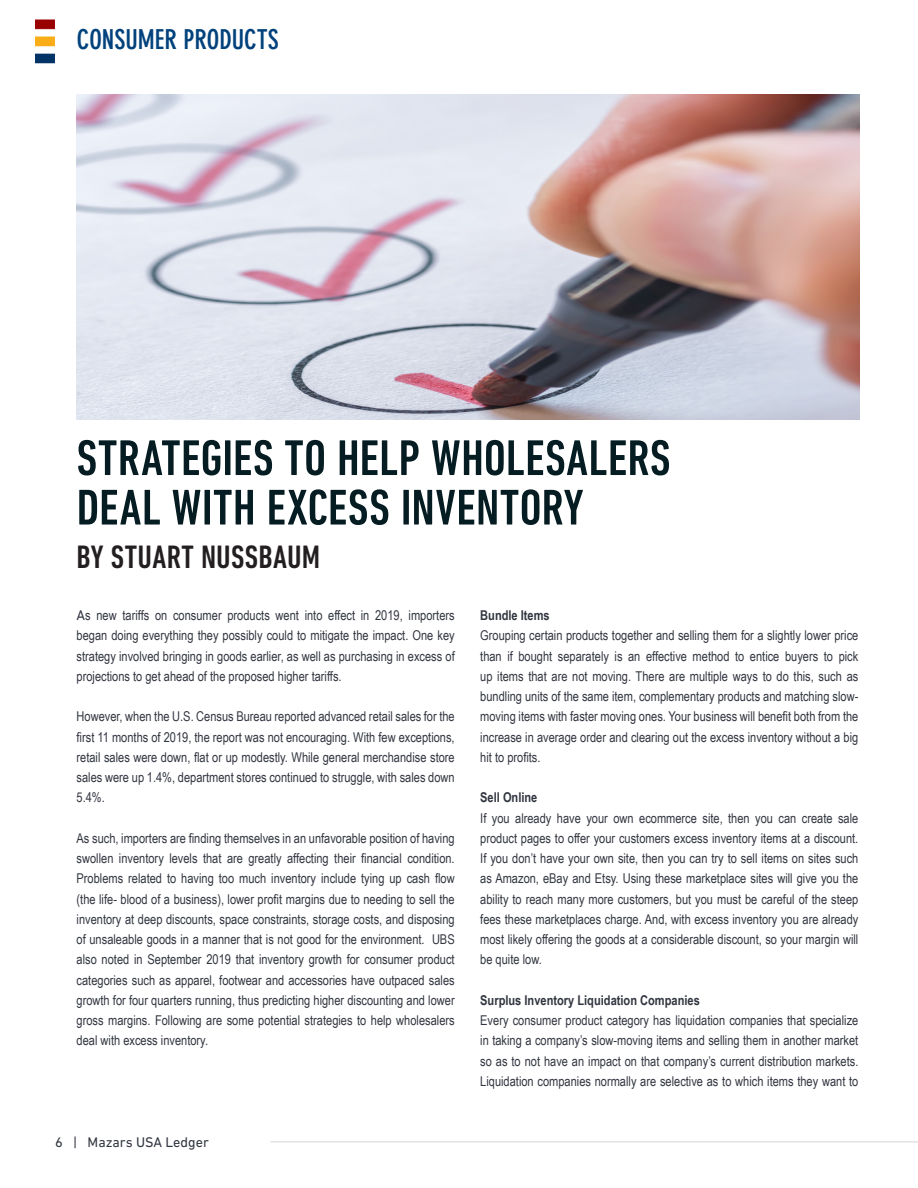
<style>
.page{position:relative;width:918px;height:1188px;background:#fff}
.page>*{position:absolute;margin:0;border:0;box-sizing:border-box;transform-origin:0 0}
.t1{font:500 condensed 51px "DIN Next LT Pro";letter-spacing:.01em;color:#051c22}
.t2{font:500 condensed 33px "DIN Next LT Pro";letter-spacing:.005em;color:#231f20}
._02_subtitle{font:700 condensed 27px "DIN Neuzeit Grotesk Std";color:#01427c}
.t3{font:14.25px "DIN Next LT Pro";color:#323640}
._04_text_examplesB{font:13.5px/20.2px "Arial Narrow";color:#323640;text-align:justify}
._04_text_examplesB-2{font:700 13.5px "Arial Narrow";color:#323640}
.s1{font-family:"DIN Next LT Pro";font-size:14.25px}
</style>
<div class="page">
<hr style="left:270px;top:1141px;width:648px;height:2px;background:#e2e4e2">
<img style="left:35px;top:19px;width:20px;height:45px">
<img style="left:77px;top:95px;width:783px;height:324px">
<p class="_02_subtitle" style="left:77px;top:24px;width:203px">CONSUMER PRODUCTS</p>
<p class="t1" style="left:77px;top:429px;width:595px">STRATEGIES TO HELP WHOLESALERS</p>
<p class="t1" style="left:77px;top:479px;width:508px">DEAL WITH EXCESS INVENTORY</p>
<p class="t2" style="left:77px;top:538px;width:245px">BY STUART NUSSBAUM</p>
<p class="_04_text_examplesB" style="left:77px;top:605px;width:380px"><span class="s1">A</span>s new tariffs on consumer products went into effect in 2019, importers began doing everything they possibly could to mitigate the impact. One key strategy involved bringing in goods earlier, as well as purchasing in excess of projections to get ahead of the proposed higher tariffs.</p>
<p class="_04_text_examplesB" style="left:77px;top:706px;width:380px">However, when the U.S. Census Bureau reported advanced retail sales for the first 11 months of 2019, the report was not encouraging. With few exceptions, retail sales were down, flat or up modestly. While general merchandise store sales were up 1.4%, department stores continued to struggle, with sales down 5.4%.</p>
<p class="_04_text_examplesB" style="left:77px;top:827px;width:380px">As such, importers are finding themselves in an unfavorable position of having swollen inventory levels that are greatly affecting their financial condition.<br>Problems related to having too much inventory include tying up cash flow (the life- blood of a business), lower profit margins due to needing to sell the inventory at deep discounts, space constraints, storage costs, and disposing of unsaleable goods in a manner that is not good for the environment. UBS also noted in September 2019 that inventory growth for consumer product categories such as apparel, footwear and accessories have outpaced sales growth for four quarters running, thus predicting higher discounting and lower gross margins. Following are some potential strategies to help wholesalers deal with excess inventory.</p>
<p class="t3" style="left:55px;top:1133px;width:155px">6 | Mazars USA Ledger</p>
<p class="_04_text_examplesB-2" style="left:480px;top:605px;width:71px">Bundle Items</p>
<p class="_04_text_examplesB" style="left:480px;top:625px;width:380px">Grouping certain products together and selling them for a slightly lower price than if bought separately is an effective method to entice buyers to pick up items that are not moving. There are multiple ways to do this, such as bundling units of the same item, complementary products and matching slow&shy;moving items with faster moving ones. Your business will benefit both from the increase in average order and clearing out the excess inventory without a big hit to profits.</p>
<p class="_04_text_examplesB-2" style="left:480px;top:787px;width:59px">Sell Online</p>
<p class="_04_text_examplesB" style="left:480px;top:807px;width:380px">If you already have your own ecommerce site, then you can create sale product pages to offer your customers excess inventory items at a discount.<br>If you don’t have your own site, then you can try to sell items on sites such as Amazon, eBay and Etsy. Using these marketplace sites will give you the ability to reach many more customers, but you must be careful of the steep fees these marketplaces charge. And, with excess inventory you are already most likely offering the goods at a considerable discount, so your margin will be quite low.</p>
<p class="_04_text_examplesB-2" style="left:480px;top:990px;width:221px">Surplus Inventory Liquidation Companies</p>
<p class="_04_text_examplesB" style="left:480px;top:1010px;width:380px">Every consumer product category has liquidation companies that specialize in taking a company’s slow-moving items and selling them in another market so as to not have an impact on that company’s current distribution markets.<br>Liquidation companies normally are selective as to which items they want to</p>
</div>
